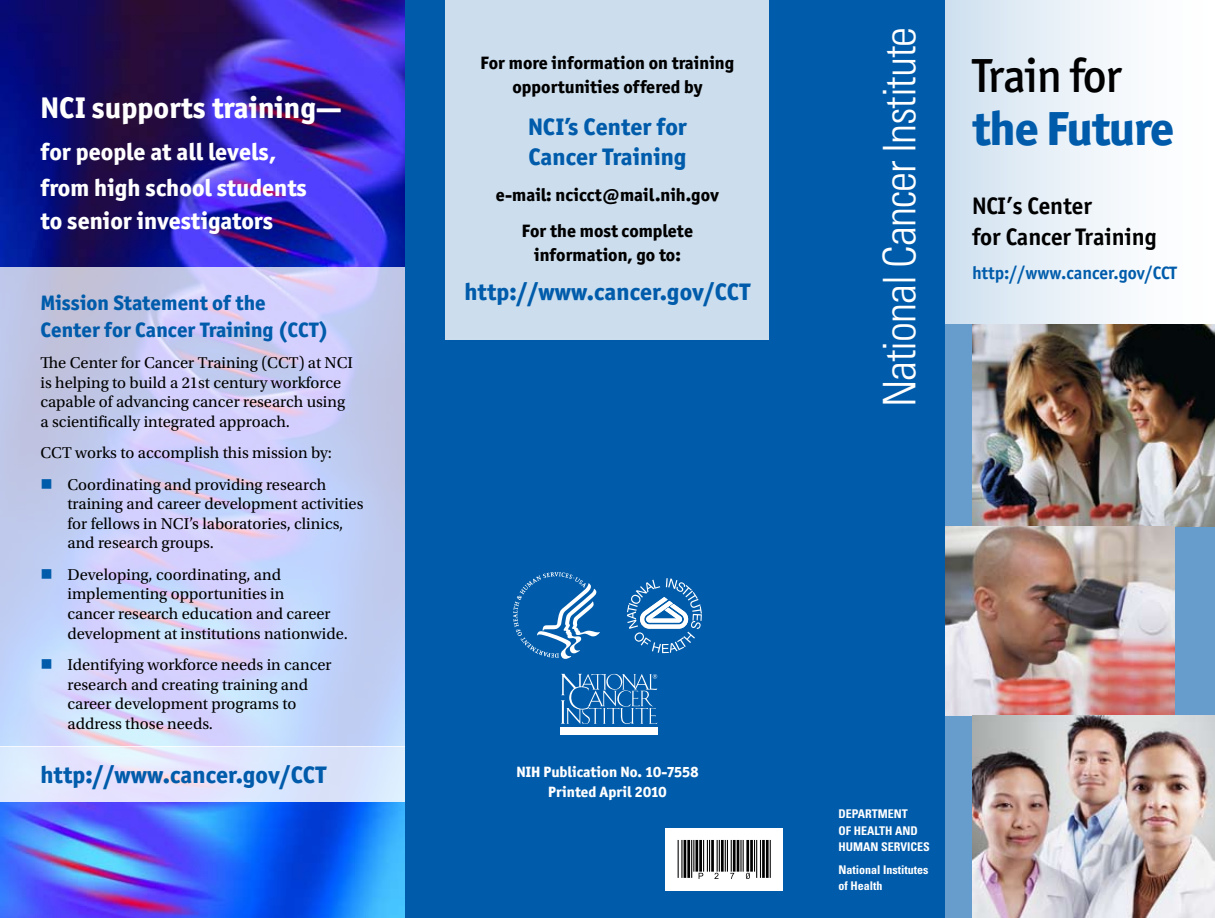
<style>
.page{position:relative;width:1215px;height:918px;background:#fff}
.page>*{position:absolute;margin:0;border:0;box-sizing:border-box;transform-origin:0 0}
.t1{font:800 48px/53.4px "Officina San ITC";letter-spacing:-.025em;color:#005cab}
.t2{font:300 condensed 45px "Univers";letter-spacing:-.025em;color:#fff}
.t3{font:800 30px "Officina San ITC";color:#fff}
.t4{font:800 24px/30px "Officina San ITC";color:#005cab}
.t5{font:800 24px/36px "Officina San ITC";color:#fff}
.t6{font:700 24px/31.2px "Officina San ITC";color:#000}
.t7{font:800 21px/27px "Officina San ITC";color:#005cab}
.t8{font:800 18px/24px "Officina San ITC";color:#000;text-align:center}
.t9{font:700 18px "Officina San ITC";color:#005cab}
.t10{font:16.5px/19.5px "Utopia Std";color:#000}
.t11{font:16.5px "Wingdings";color:#005cab}
.t12{font:800 15px/19.5px "Officina San ITC";color:#fff;text-align:center}
.t13{font:700 condensed 12px/16.5px "Univers";color:#fff}
.s1{color:#005cab}
.s2{font-weight:500;color:#000}
</style>
<div class="page">
<img style="left:0;top:0;width:405px;height:918px">
<svg style="left:0;top:268px;width:405px;height:479px;background:#c8cef4"></svg>
<svg style="left:0;top:747px;width:405px;height:55px;background:#e0e5fc"></svg>
<div style="left:405px;top:0;width:405px;height:918px;background:#005cab"></div>
<div style="left:446px;top:0;width:324px;height:340px;background:#ccdeee"></div>
<svg style="left:513px;top:572px;width:87px;height:87px"></svg>
<div style="left:560px;top:727px;width:97px;height:7px;background:#fff"></div>
<svg style="left:561px;top:673px;width:96px;height:51px"></svg>
<svg style="left:627px;top:578px;width:75px;height:75px"></svg>
<div style="left:665px;top:828px;width:118px;height:63px;background:#fff"></div>
<hr style="left:691px;top:840px;width:1px;height:38px;background:#000">
<hr style="left:687px;top:840px;width:3px;height:38px;background:#000">
<hr style="left:684px;top:840px;width:2px;height:38px;background:#000">
<hr style="left:681px;top:840px;width:1px;height:38px;background:#000">
<hr style="left:678px;top:840px;width:1px;height:38px;background:#000">
<svg style="left:693px;top:840px;width:62px;height:39px"></svg>
<hr style="left:770px;top:840px;width:1px;height:38px;background:#000">
<hr style="left:766px;top:840px;width:3px;height:38px;background:#000">
<hr style="left:762px;top:840px;width:3px;height:38px;background:#000">
<hr style="left:760px;top:840px;width:1px;height:38px;background:#000">
<hr style="left:756px;top:840px;width:1px;height:38px;background:#000">
<div style="left:943px;top:0;width:272px;height:324px;background:linear-gradient(to right,#d1e2f0,#fff)"></div>
<div style="left:943px;top:324px;width:272px;height:594px;background:#669dcd"></div>
<img style="left:972px;top:324px;width:243px;height:202px">
<img style="left:945px;top:526px;width:229px;height:190px">
<img style="left:972px;top:716px;width:243px;height:202px">
<div style="left:810px;top:0;width:135px;height:918px;background:#005cab"></div>
<h1 class="t3" style="left:40px;top:89px;width:303px">NCI supports training—</h1>
<h1 class="t5" style="left:40px;top:134px;width:268px">for people at all levels, from high school students</h1>
<h1 class="t5" style="left:40px;top:203px;width:234px">to senior investigators</h1>
<h2 class="t7" style="left:40px;top:289px;width:289px">Mission Statement of the<br>Center for Cancer Training (CCT)</h2>
<p class="t10" style="left:40px;top:354px;width:314px">The Center for Cancer Training (CCT) at NCI is helping to build a 21st century workforce capable of advancing cancer research using a scientifically integrated approach.</p>
<p class="t10" style="left:40px;top:444px;width:293px">CCT works to accomplish this mission by:</p>
<p class="t10" style="left:67px;top:475px;width:297px;text-indent:-27px"><span class="s1">■</span> Coordinating and providing research training and career development activities for fellows in NCI’s laboratories, clinics, and research groups.</p>
<p class="t10" style="left:67px;top:565px;width:282px">Developing, coordinating, and implementing opportunities in<br>cancer research education and career development at institutions nationwide.</p>
<p class="t10" style="left:67px;top:655px;width:266px">Identifying workforce needs in cancer research and creating training and career development programs to address those needs.</p>
<p class="t11" style="left:40px;top:565px;width:14px">■</p>
<p class="t11" style="left:40px;top:655px;width:14px">■</p>
<p class="t4" style="left:40px;top:760px;width:287px">http://www.cancer.gov/CCT</p>
<p class="t8" style="left:481px;top:51px;width:255px">For more information on training opportunities offered by</p>
<p class="t4" style="left:528px;top:111px;width:160px">NCI’s Center for<br>Cancer Training</p>
<p class="t8" style="left:496px;top:177px;width:225px;line-height:36px">e-mail: ncicct@mail.nih.gov<br>For the most complete</p>
<p class="t8" style="left:534px;top:243px;width:148px">information, go to:</p>
<p class="t4" style="left:465px;top:276px;width:287px">http://www.cancer.gov/CCT</p>
<h2 class="t2" style="left:873px;top:407px;width:382px;rotate:-90deg">National Cancer Institute</h2>
<p class="t1" style="left:972px;top:48px;width:204px"><span class="s2">Train for </span>the Future</p>
<p class="t6" style="left:972px;top:190px;width:186px">NCI’s Center<br>for Cancer Training</p>
<p class="t9" style="left:972px;top:262px;width:206px">http://www.cancer.gov/CCT</p>
<p class="t12" style="left:516px;top:762px;width:184px">NIH Publication No. 10-7558<br>Printed April 2010</p>
<p class="t13" style="left:838px;top:805px;width:93px">DEPARTMENT<br>OF HEALTH AND<br>HUMAN SERVICES</p>
<p class="t13" style="left:838px;top:861px;width:92px">NATIONAL INSTITUTES<br>OF HEALTH</p>
</div>
